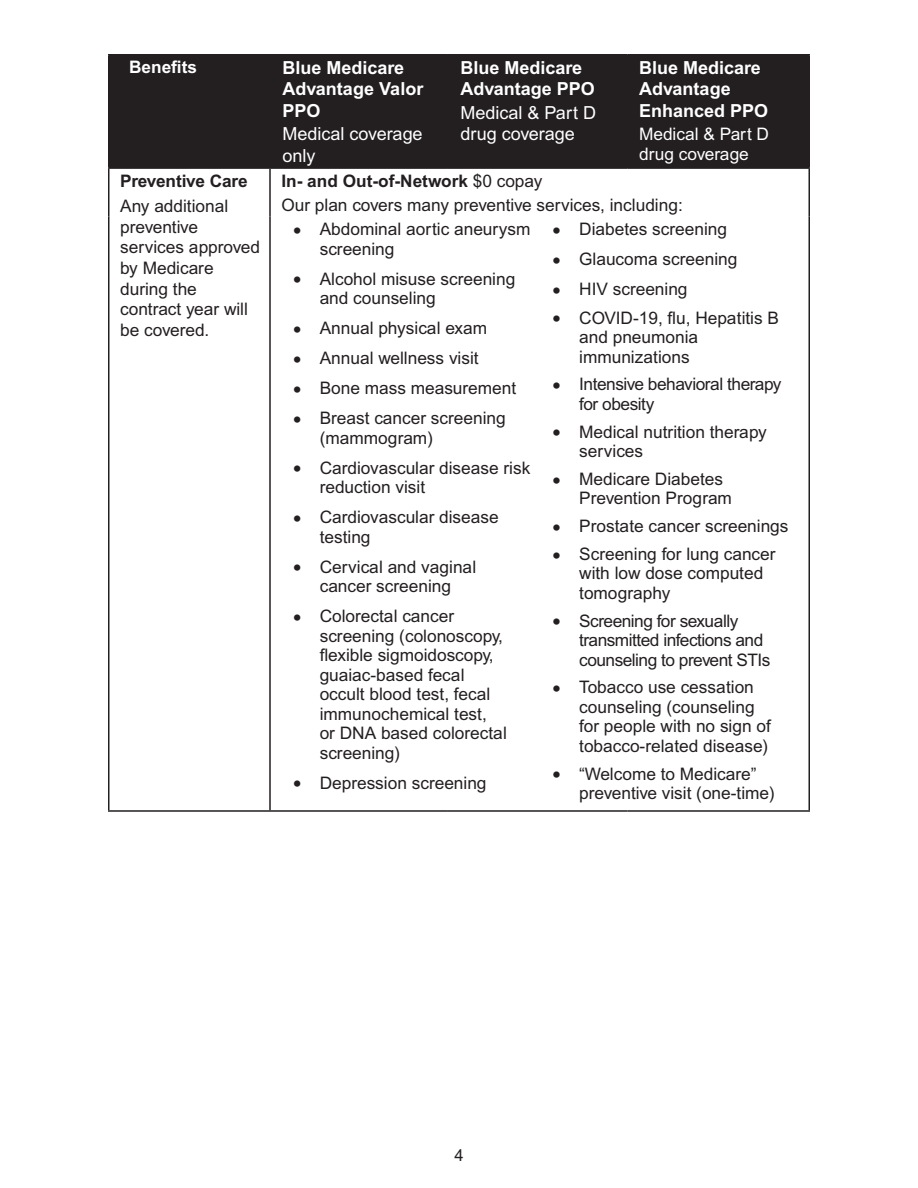
<style>
.page{position:relative;width:918px;height:1188px;background:#fff}
.page>*{position:absolute;margin:0;border:0;box-sizing:border-box;transform-origin:0 0}
.t1{font:700 18px/21.6px "Arial MT Std";color:#fff}
.t2{font:18px/21.6px "Arial MT Std";color:#fff}
.t3{font:17.25px/19.5px "Arial MT Std";color:#231f20}
.t4{font:17.25px/19.5px "Arial MT Std";letter-spacing:-.03em;color:#231f20}
.t5{font:700 17.25px "Arial MT Std";letter-spacing:-.005em;color:#231f20}
.t6{font:17.25px/19.5px "Arial MT Std";letter-spacing:-.025em;color:#231f20}
.t7{font:17.25px/20.7px "Arial MT Std";color:#fff}
.t8{font:700 17.25px "Arial MT Std";color:#fff}
.t9{font:16.5px "Arial MT Std";color:#231f20}
.s1{font-weight:400}
.s2{font-family:"Times New Roman";font-size:25.5px}
</style>
<div class="page">
<div style="left:110px;top:56px;width:698px;height:111px;background:#231f20"></div>
<hr style="left:108px;top:54px;width:162px;height:2px;background:#231f20">
<hr style="left:108px;top:56px;width:2px;height:111px;background:#231f20">
<hr style="left:270px;top:54px;width:178px;height:2px;background:#231f20">
<hr style="left:269px;top:56px;width:2px;height:111px;background:#231f20">
<hr style="left:448px;top:54px;width:180px;height:2px;background:#231f20">
<hr style="left:447px;top:56px;width:2px;height:111px;background:#231f20">
<hr style="left:628px;top:54px;width:182px;height:2px;background:#231f20">
<hr style="left:627px;top:56px;width:1px;height:111px;background:#231f20">
<hr style="left:808px;top:56px;width:2px;height:111px;background:#231f20">
<hr style="left:108px;top:167px;width:162px;height:2px;background:#231f20">
<hr style="left:108px;top:169px;width:2px;height:48px;background:#231f20">
<hr style="left:270px;top:167px;width:178px;height:2px;background:#231f20">
<hr style="left:269px;top:169px;width:2px;height:48px;background:#231f20">
<hr style="left:448px;top:167px;width:180px;height:2px;background:#231f20">
<hr style="left:628px;top:167px;width:182px;height:2px;background:#231f20">
<hr style="left:808px;top:169px;width:2px;height:48px;background:#231f20">
<hr style="left:108px;top:217px;width:2px;height:593px;background:#231f20">
<hr style="left:269px;top:217px;width:2px;height:593px;background:#231f20">
<hr style="left:808px;top:217px;width:2px;height:593px;background:#231f20">
<hr style="left:108px;top:810px;width:162px;height:2px;background:#231f20">
<hr style="left:270px;top:810px;width:178px;height:2px;background:#231f20">
<hr style="left:448px;top:810px;width:180px;height:2px;background:#231f20">
<hr style="left:628px;top:810px;width:182px;height:2px;background:#231f20">
<p class="t8" style="left:129px;top:57px;width:70px">Benefits</p>
<p class="t1" style="left:282px;top:57px;width:143px">Blue Medicare<br>Advantage Valor<br>PPO</p>
<p class="t2" style="left:282px;top:124px;width:142px">Medical coverage only</p>
<p class="t1" style="left:460px;top:57px;width:136px">Blue Medicare<br>Advantage PPO</p>
<p class="t2" style="left:460px;top:103px;width:137px">Medical &amp; Part D drug coverage</p>
<p class="t1" style="left:639px;top:57px;width:131px">Blue Medicare<br>Advantage<br>Enhanced PPO</p>
<p class="t7" style="left:639px;top:124px;width:131px">Medical &amp; Part D drug coverage</p>
<p class="t5" style="left:120px;top:170px;width:129px">Preventive Care</p>
<p class="t3" style="left:120px;top:196px;width:141px;line-height:20.7px">Any additional preventive services approved by Medicare during the contract year will be covered.</p>
<p class="t5" style="left:281px;top:170px;width:263px">In- and Out-of-Network <span class="s1">$0 copay</span></p>
<p class="t3" style="left:281px;top:196px;width:403px">Our plan covers many preventive services, including:</p>
<p class="t3" style="left:320px;top:220px;width:212px;text-indent:-27px"><span class="s2">•</span> Abdominal aortic aneurysm screening</p>
<p class="t3" style="left:320px;top:270px;width:197px;text-indent:-27px"><span class="s2">•</span> Alcohol misuse screening and counseling</p>
<p class="t3" style="left:293px;top:319px;width:196px"><span class="s2">•</span> Annual physical exam</p>
<p class="t3" style="left:293px;top:349px;width:188px"><span class="s2">•</span> Annual wellness visit</p>
<p class="t3" style="left:293px;top:379px;width:225px"><span class="s2">•</span> Bone mass measurement</p>
<p class="t3" style="left:320px;top:409px;width:187px;text-indent:-27px"><span class="s2">•</span> Breast cancer screening (mammogram)</p>
<p class="t3" style="left:320px;top:459px;width:212px;text-indent:-27px"><span class="s2">•</span> Cardiovascular disease risk reduction visit</p>
<p class="t3" style="left:320px;top:508px;width:180px;text-indent:-27px"><span class="s2">•</span> Cardiovascular disease testing</p>
<p class="t3" style="left:293px;top:558px;width:185px;text-align:center"><span class="s2">•</span> Cervical and vaginal cancer screening</p>
<p class="t3" style="left:320px;top:607px;width:189px;text-indent:-27px"><span class="s2">•</span> Colorectal cancer screening (colonoscopy, flexible sigmoidoscopy, guaiac-based fecal occult blood test, fecal immunochemical test,<br>or DNA based colorectal screening)</p>
<p class="t3" style="left:293px;top:774px;width:195px"><span class="s2">•</span> Depression screening</p>
<p class="t3" style="left:552px;top:220px;width:176px"><span class="s2">•</span> Diabetes screening</p>
<p class="t3" style="left:552px;top:250px;width:187px"><span class="s2">•</span> Glaucoma screening</p>
<p class="t3" style="left:552px;top:280px;width:137px"><span class="s2">•</span> HIV screening</p>
<p class="t3" style="left:579px;top:309px;width:201px;text-indent:-27px"><span class="s2">•</span> COVID-19, flu, Hepatitis B and pneumonia immunizations</p>
<p class="t6" style="left:579px;top:375px;width:204px;text-indent:-27px"><span class="s2">•</span> Intensive behavioral therapy for obesity</p>
<p class="t3" style="left:579px;top:423px;width:189px;text-indent:-27px"><span class="s2">•</span> Medical nutrition therapy services</p>
<p class="t3" style="left:579px;top:470px;width:154px;text-indent:-27px"><span class="s2">•</span> Medicare Diabetes<br>Prevention Program</p>
<p class="t3" style="left:552px;top:517px;width:238px"><span class="s2">•</span> Prostate cancer screenings</p>
<p class="t3" style="left:579px;top:545px;width:198px;text-indent:-27px"><span class="s2">•</span> Screening for lung cancer with low dose computed tomography</p>
<p class="t4" style="left:579px;top:612px;width:193px;text-indent:-27px"><span class="s2">•</span> Screening for sexually transmitted infections and counseling to prevent STIs</p>
<p class="t3" style="left:579px;top:678px;width:193px;text-indent:-27px"><span class="s2">•</span> Tobacco use cessation counseling (counseling for people with no sign of tobacco-related disease)</p>
<p class="t3" style="left:579px;top:765px;width:197px;text-indent:-27px"><span class="s2">•</span> “Welcome to Medicare” preventive visit (one-time)</p>
<p class="t9" style="left:454px;top:1146px;width:11px">4</p>
</div>
